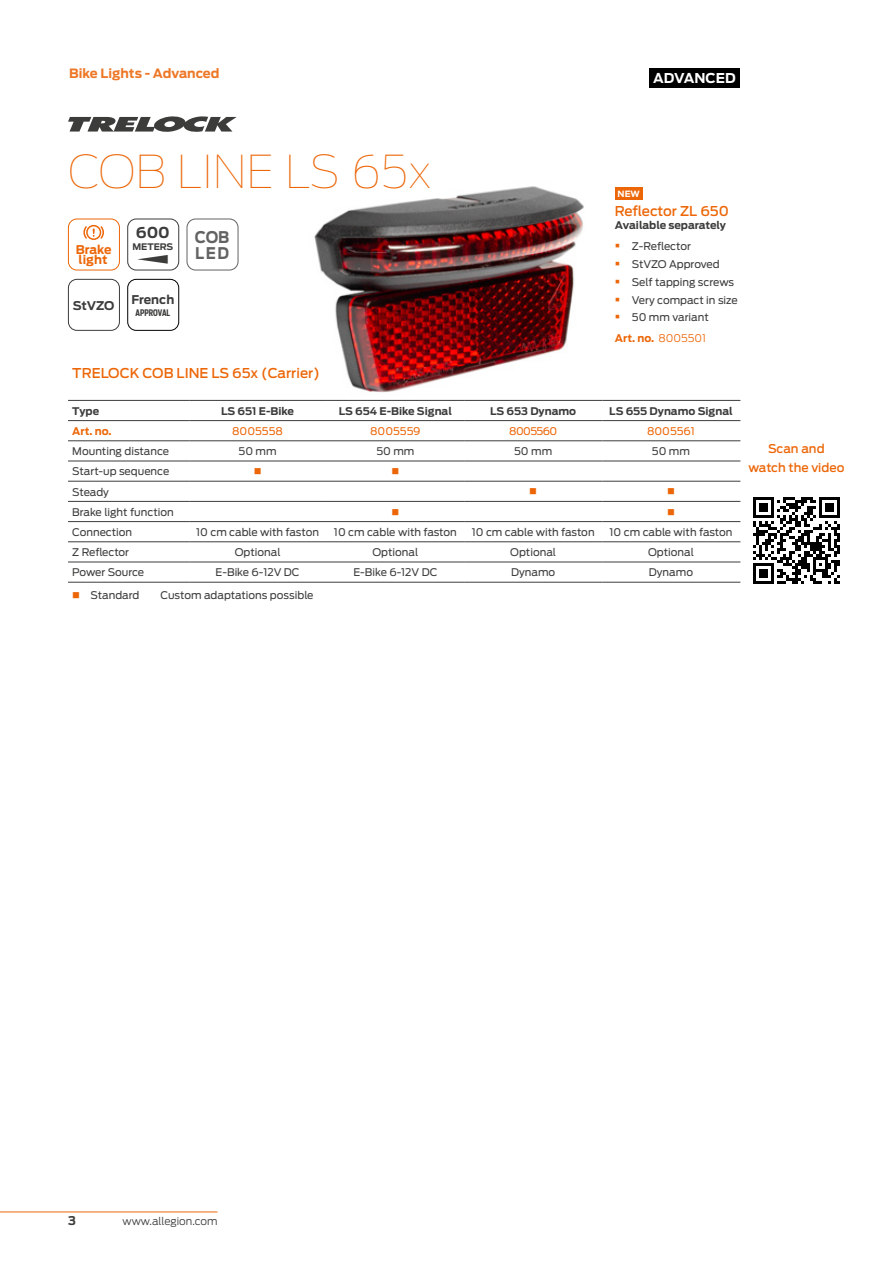
<style>
.page{position:relative;width:893px;height:1263px;background:#fff}
.page>*{position:absolute;margin:0;border:0;box-sizing:border-box;transform-origin:0 0}
.t1{font:100 45px "Antenna";color:#ec6608}
.t2{font:700 16.05px/16px "Antenna";letter-spacing:.05em;color:#646363;scale:.92 1}
.t3{font:700 15px "Antenna";color:#3c3c3b}
.t4{font:500 13.5px "Antenna";color:#ec6608}
.t5{font:700 13.5px "Antenna";color:#fff}
.t6{font:700 12.75px "Antenna";color:#ee7726}
.t7{font:500 12px/19.5px "Antenna";color:#ec6608;text-align:center}
.t8{font:700 12px "Antenna";color:#3c3c3b}
.t9{font:700 12px/10.5px "Antenna";color:#ec6608}
.t10{font:10.5px/17.7px "Antenna";color:#3c3c3b}
.t11{font:700 10.5px "Antenna";color:#3c3c3b}
.t12{font:700 10.5px "Antenna";color:#ec6608}
.t13{font:10.5px "Antenna";color:#ec6608}
.t14{font:300 10.5px "Antenna";color:#3c3c3b}
.t15{font:10.5px "Antenna";letter-spacing:-.06em;color:#ec6608}
.t16{font:10.5px "Wingdings";color:#ec6608}
.t17{font:700 9px "Antenna Extra Cond";color:#3c3c3b}
.t18{font:700 9px "Antenna";color:#3c3c3b}
.t19{font:700 8.55px "Antenna";color:#fff}
.s1{font-weight:300}
.s2{color:#ec6608}
</style>
<div class="page">
<hr style="left:0;top:1211px;width:217px;height:1px;background:#ec6608">
<img style="left:299px;top:186px;width:298px;height:214px">
<hr style="left:68px;top:420px;width:121px;height:1px;background:#3c3c3b">
<hr style="left:68px;top:481px;width:121px;height:1px;background:#3c3c3b">
<hr style="left:189px;top:481px;width:138px;height:1px;background:#3c3c3b">
<hr style="left:327px;top:481px;width:138px;height:1px;background:#3c3c3b">
<hr style="left:465px;top:481px;width:138px;height:1px;background:#3c3c3b">
<hr style="left:603px;top:481px;width:137px;height:1px;background:#3c3c3b">
<hr style="left:68px;top:541px;width:121px;height:1px;background:#3c3c3b">
<hr style="left:189px;top:541px;width:138px;height:1px;background:#3c3c3b">
<hr style="left:327px;top:541px;width:138px;height:1px;background:#3c3c3b">
<hr style="left:465px;top:541px;width:138px;height:1px;background:#3c3c3b">
<hr style="left:603px;top:541px;width:137px;height:1px;background:#3c3c3b">
<hr style="left:68px;top:461px;width:121px;height:1px;background:#3c3c3b">
<hr style="left:189px;top:461px;width:138px;height:1px;background:#3c3c3b">
<hr style="left:327px;top:461px;width:138px;height:1px;background:#3c3c3b">
<hr style="left:68px;top:501px;width:121px;height:1px;background:#3c3c3b">
<hr style="left:189px;top:501px;width:138px;height:1px;background:#3c3c3b">
<hr style="left:327px;top:501px;width:138px;height:1px;background:#3c3c3b">
<hr style="left:465px;top:501px;width:138px;height:1px;background:#3c3c3b">
<hr style="left:603px;top:501px;width:137px;height:1px;background:#3c3c3b">
<hr style="left:68px;top:521px;width:121px;height:1px;background:#3c3c3b">
<hr style="left:189px;top:521px;width:138px;height:1px;background:#3c3c3b">
<hr style="left:327px;top:521px;width:138px;height:1px;background:#3c3c3b">
<hr style="left:465px;top:521px;width:138px;height:1px;background:#3c3c3b">
<hr style="left:603px;top:521px;width:137px;height:1px;background:#3c3c3b">
<hr style="left:68px;top:562px;width:121px;height:1px;background:#3c3c3b">
<hr style="left:68px;top:582px;width:121px;height:1px;background:#3c3c3b">
<hr style="left:189px;top:582px;width:138px;height:1px;background:#3c3c3b">
<hr style="left:327px;top:582px;width:138px;height:1px;background:#3c3c3b">
<hr style="left:68px;top:400px;width:121px;height:1px;background:#3c3c3b">
<hr style="left:189px;top:400px;width:138px;height:1px;background:#3c3c3b">
<hr style="left:327px;top:400px;width:138px;height:1px;background:#3c3c3b">
<hr style="left:68px;top:440px;width:121px;height:1px;background:#3c3c3b">
<hr style="left:465px;top:400px;width:138px;height:1px;background:#3c3c3b">
<hr style="left:603px;top:400px;width:137px;height:1px;background:#3c3c3b">
<hr style="left:465px;top:461px;width:138px;height:1px;background:#3c3c3b">
<hr style="left:465px;top:582px;width:138px;height:1px;background:#3c3c3b">
<hr style="left:603px;top:461px;width:137px;height:1px;background:#3c3c3b">
<hr style="left:603px;top:582px;width:137px;height:1px;background:#3c3c3b">
<hr style="left:189px;top:420px;width:138px;height:1px;background:#3c3c3b">
<hr style="left:327px;top:420px;width:138px;height:1px;background:#3c3c3b">
<hr style="left:465px;top:420px;width:138px;height:1px;background:#3c3c3b">
<hr style="left:603px;top:420px;width:137px;height:1px;background:#3c3c3b">
<hr style="left:603px;top:440px;width:137px;height:1px;background:#3c3c3b">
<hr style="left:603px;top:562px;width:137px;height:1px;background:#3c3c3b">
<hr style="left:465px;top:440px;width:138px;height:1px;background:#3c3c3b">
<hr style="left:465px;top:562px;width:138px;height:1px;background:#3c3c3b">
<hr style="left:327px;top:440px;width:138px;height:1px;background:#3c3c3b">
<hr style="left:327px;top:562px;width:138px;height:1px;background:#3c3c3b">
<hr style="left:189px;top:440px;width:138px;height:1px;background:#3c3c3b">
<hr style="left:189px;top:562px;width:138px;height:1px;background:#3c3c3b">
<svg style="left:68px;top:116px;width:169px;height:16px"></svg>
<div style="left:68px;top:279px;width:52px;height:52px;border:1px solid #3c3c3b;border-radius:9px"></div>
<div style="left:127px;top:219px;width:52px;height:51px;border:1px solid #3c3c3b;border-radius:9px"></div>
<div style="left:649px;top:68px;width:91px;height:19px;background:#000"></div>
<div style="left:187px;top:219px;width:51px;height:51px;border:1px solid #646363;border-radius:9px"></div>
<div style="left:615px;top:188px;width:28px;height:12px;background:#ec6608"></div>
<svg style="left:753px;top:497px;width:86px;height:87px"></svg>
<div style="left:68px;top:219px;width:52px;height:51px;border:1px solid #ec6608;border-radius:9px"></div>
<svg style="left:83px;top:224px;width:21px;height:16px"></svg>
<div style="left:127px;top:279px;width:52px;height:52px;border:1px solid #000;border-radius:9px"></div>
<p class="t6" style="left:69px;top:66px;width:152px">Bike Lights - Advanced</p>
<p class="t5" style="left:653px;top:70px;width:84px">ADVANCED</p>
<h1 class="t1" style="left:68px;top:145px;width:365px">COB LINE LS 65x</h1>
<p class="t9" style="left:76px;top:244px;width:37px">Brake light</p>
<p class="t8" style="left:73px;top:298px;width:43px">StVZO</p>
<h3 class="t3" style="left:136px;top:223px;width:35px">600</h3>
<p class="t18" style="left:132px;top:241px;width:42px">METERS</p>
<p class="t8" style="left:131px;top:292px;width:44px">French</p>
<p class="t17" style="left:135px;top:307px;width:36px">APPROVAL</p>
<h2 class="t2" style="left:195px;top:229px;width:39px">COB<br>LED</h2>
<p class="t19" style="left:618px;top:189px;width:24px">NEW</p>
<p class="t4" style="left:615px;top:203px;width:115px">Reflector ZL 650</p>
<p class="t11" style="left:615px;top:219px;width:113px">Available separately</p>
<p class="t10" style="left:632px;top:237px;width:107px">Z-Reflector<br>StVZO Approved<br>Self tapping screws<br>Very compact in size<br>50 mm variant</p>
<p class="t12" style="left:615px;top:332px;width:93px">Art. no. <span class="s1">8005501</span></p>
<p class="t4" style="left:72px;top:365px;width:249px">TRELOCK COB LINE LS 65x (Carrier)</p>
<p class="t11" style="left:72px;top:405px;width:28px">Type</p>
<p class="t11" style="left:221px;top:405px;width:74px">LS 651 E-Bike</p>
<p class="t11" style="left:339px;top:405px;width:115px">LS 654 E-Bike Signal</p>
<p class="t11" style="left:490px;top:405px;width:87px">LS 653 Dynamo</p>
<p class="t11" style="left:609px;top:405px;width:125px">LS 655 Dynamo Signal</p>
<p class="t12" style="left:72px;top:425px;width:41px">Art. no.</p>
<p class="t13" style="left:232px;top:424px;width:52px">8005558</p>
<p class="t13" style="left:370px;top:424px;width:52px">8005559</p>
<p class="t15" style="left:509px;top:424px;width:49px">8005560</p>
<p class="t13" style="left:647px;top:424px;width:49px">8005561</p>
<p class="t10" style="left:72px;top:442px;width:98px">Mounting distance</p>
<p class="t10" style="left:239px;top:442px;width:40px">50 mm</p>
<p class="t10" style="left:376px;top:442px;width:40px">50 mm</p>
<p class="t10" style="left:514px;top:442px;width:40px">50 mm</p>
<p class="t10" style="left:652px;top:442px;width:40px">50 mm</p>
<p class="t10" style="left:72px;top:462px;width:99px">Start-up sequence</p>
<p class="t16" style="left:254px;top:466px;width:9px">■</p>
<p class="t16" style="left:391px;top:466px;width:9px">■</p>
<p class="t10" style="left:72px;top:483px;width:38px">Steady</p>
<p class="t16" style="left:529px;top:486px;width:9px">■</p>
<p class="t16" style="left:667px;top:486px;width:9px">■</p>
<p class="t10" style="left:72px;top:503px;width:103px">Brake light function</p>
<p class="t16" style="left:391px;top:506px;width:9px">■</p>
<p class="t16" style="left:667px;top:506px;width:9px">■</p>
<p class="t10" style="left:72px;top:523px;width:61px">Connection</p>
<p class="t10" style="left:196px;top:523px;width:124px">10 cm cable with faston</p>
<p class="t10" style="left:334px;top:523px;width:124px">10 cm cable with faston</p>
<p class="t10" style="left:472px;top:523px;width:124px">10 cm cable with faston</p>
<p class="t10" style="left:610px;top:523px;width:124px">10 cm cable with faston</p>
<p class="t10" style="left:72px;top:543px;width:58px">Z Reflector</p>
<p class="t10" style="left:235px;top:543px;width:47px">Optional</p>
<p class="t10" style="left:372px;top:543px;width:47px">Optional</p>
<p class="t10" style="left:510px;top:543px;width:47px">Optional</p>
<p class="t10" style="left:648px;top:543px;width:47px">Optional</p>
<p class="t10" style="left:72px;top:563px;width:73px">Power Source</p>
<p class="t10" style="left:216px;top:563px;width:85px">E-Bike 6-12V DC</p>
<p class="t10" style="left:353px;top:563px;width:85px">E-Bike 6-12V DC</p>
<p class="t10" style="left:511px;top:563px;width:46px">Dynamo</p>
<p class="t10" style="left:649px;top:563px;width:46px">Dynamo</p>
<p class="t10" style="left:72px;top:586px;width:69px"><span class="s2">■</span> Standard</p>
<p class="t10" style="left:161px;top:586px;width:155px">Custom adaptations possible</p>
<p class="t7" style="left:748px;top:439px;width:98px">Scan and watch the video</p>
<p class="t8" style="left:68px;top:1213px;width:9px">3</p>
<p class="t14" style="left:123px;top:1214px;width:96px">www.allegion.com</p>
</div>
